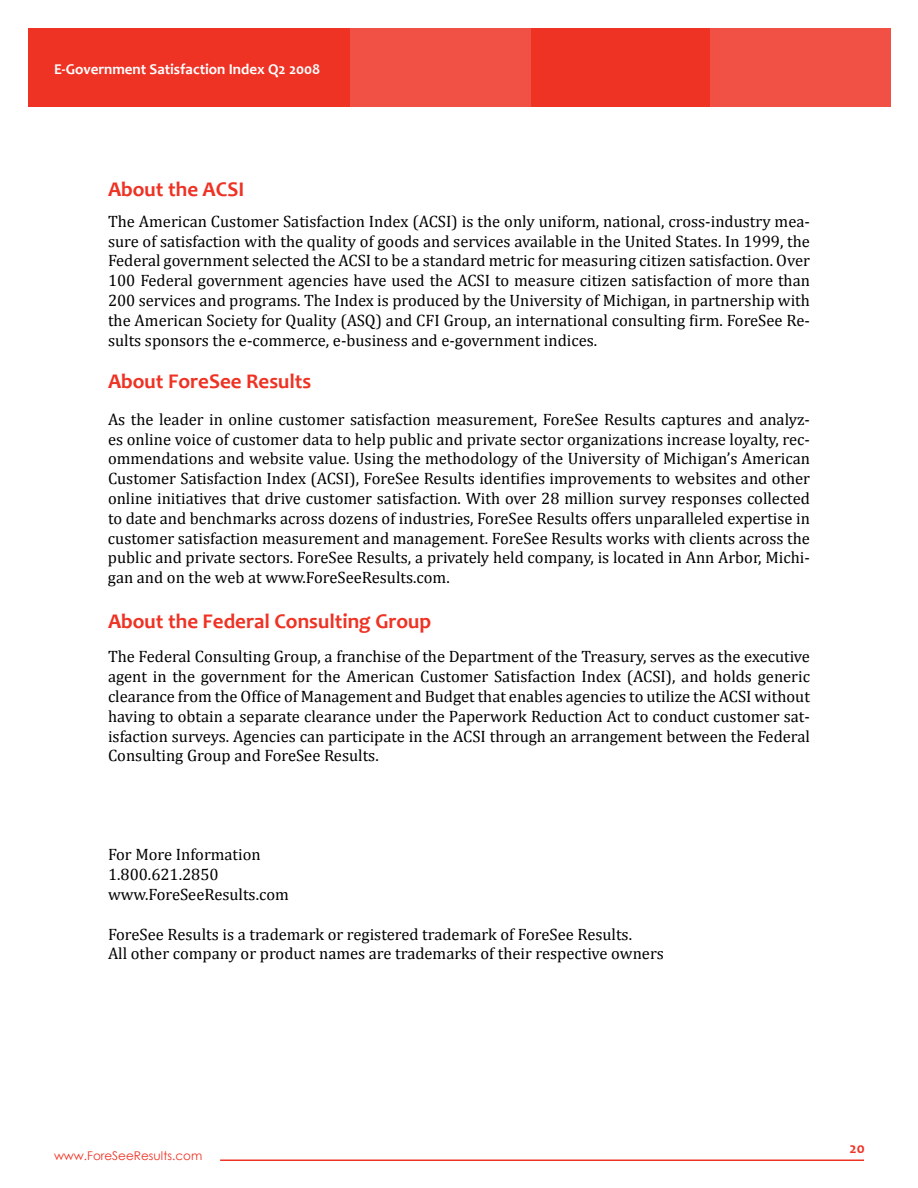
<style>
.page{position:relative;width:918px;height:1188px;background:#fff}
.page>*{position:absolute;margin:0;border:0;box-sizing:border-box;transform-origin:0 0}
.t1{font:700 21px "Candara";color:#ee3224}
.t2{font:16.5px/19.8px "Cambria";color:#000;text-align:justify}
.t3{font:700 15px "Candara";color:#fff}
.t4{font:700 15px "Candara";color:#ee3224}
.t5{font:12px "Century Gothic";color:#ee3224}
</style>
<div class="page">
<div style="left:28px;top:28px;width:863px;height:79px;background:#ee3224"></div>
<div style="left:711px;top:28px;width:180px;height:79px;background:#f15145"></div>
<div style="left:351px;top:28px;width:180px;height:79px;background:#f15145"></div>
<hr style="left:220px;top:1160px;width:644px;height:1px;background:#ee3224">
<p class="t3" style="left:54px;top:60px;width:268px">E-Government Satisfaction Index Q2 2008</p>
<p class="t1" style="left:108px;top:176px;width:138px">About the ACSI</p>
<p class="t2" style="left:108px;top:211px;width:704px">The American Customer Satisfaction Index (ACSI) is the only uniform, national, cross-industry mea&shy;sure of satisfaction with the quality of goods and services available in the United States. In 1999, the Federal government selected the ACSI to be a standard metric for measuring citizen satisfaction. Over 100 Federal government agencies have used the ACSI to measure citizen satisfaction of more than 200 services and programs. The Index is produced by the University of Michigan, in partnership with the American Society for Quality (ASQ) and CFI Group, an international consulting firm. ForeSee Re&shy;sults sponsors the e-commerce, e-business and e-government indices.</p>
<p class="t1" style="left:108px;top:368px;width:205px">About ForeSee Results</p>
<p class="t2" style="left:108px;top:409px;width:704px">As the leader in online customer satisfaction measurement, ForeSee Results captures and analyz&shy;es online voice of customer data to help public and private sector organizations increase loyalty, rec&shy;ommendations and website value. Using the methodology of the University of Michigan’s American Customer Satisfaction Index (ACSI), ForeSee Results identifies improvements to websites and other online initiatives that drive customer satisfaction. With over 28 million survey responses collected to date and benchmarks across dozens of industries, ForeSee Results offers unparalleled expertise in customer satisfaction measurement and management. ForeSee Results works with clients across the public and private sectors. ForeSee Results, a privately held company, is located in Ann Arbor, Michi&shy;gan and on the web at www.ForeSeeResults.com.</p>
<p class="t1" style="left:108px;top:609px;width:325px">About the Federal Consulting Group</p>
<p class="t2" style="left:108px;top:647px;width:704px">The Federal Consulting Group, a franchise of the Department of the Treasury, serves as the executive agent in the government for the American Customer Satisfaction Index (ACSI), and holds generic clearance from the Office of Management and Budget that enables agencies to utilize the ACSI without having to obtain a separate clearance under the Paperwork Reduction Act to conduct customer sat&shy;isfaction surveys. Agencies can participate in the ACSI through an arrangement between the Federal Consulting Group and ForeSee Results.</p>
<p class="t2" style="left:108px;top:845px;width:182px;text-align:left">For More Information<br>1.800.621.2850 www.ForeSeeResults.com</p>
<p class="t2" style="left:108px;top:924px;width:557px">ForeSee Results is a trademark or registered trademark of ForeSee Results.<br>All other company or product names are trademarks of their respective owners</p>
<p class="t5" style="left:54px;top:1148px;width:150px">www.ForeSeeResults.com</p>
<p class="t4" style="left:850px;top:1140px;width:17px">20</p>
</div>
